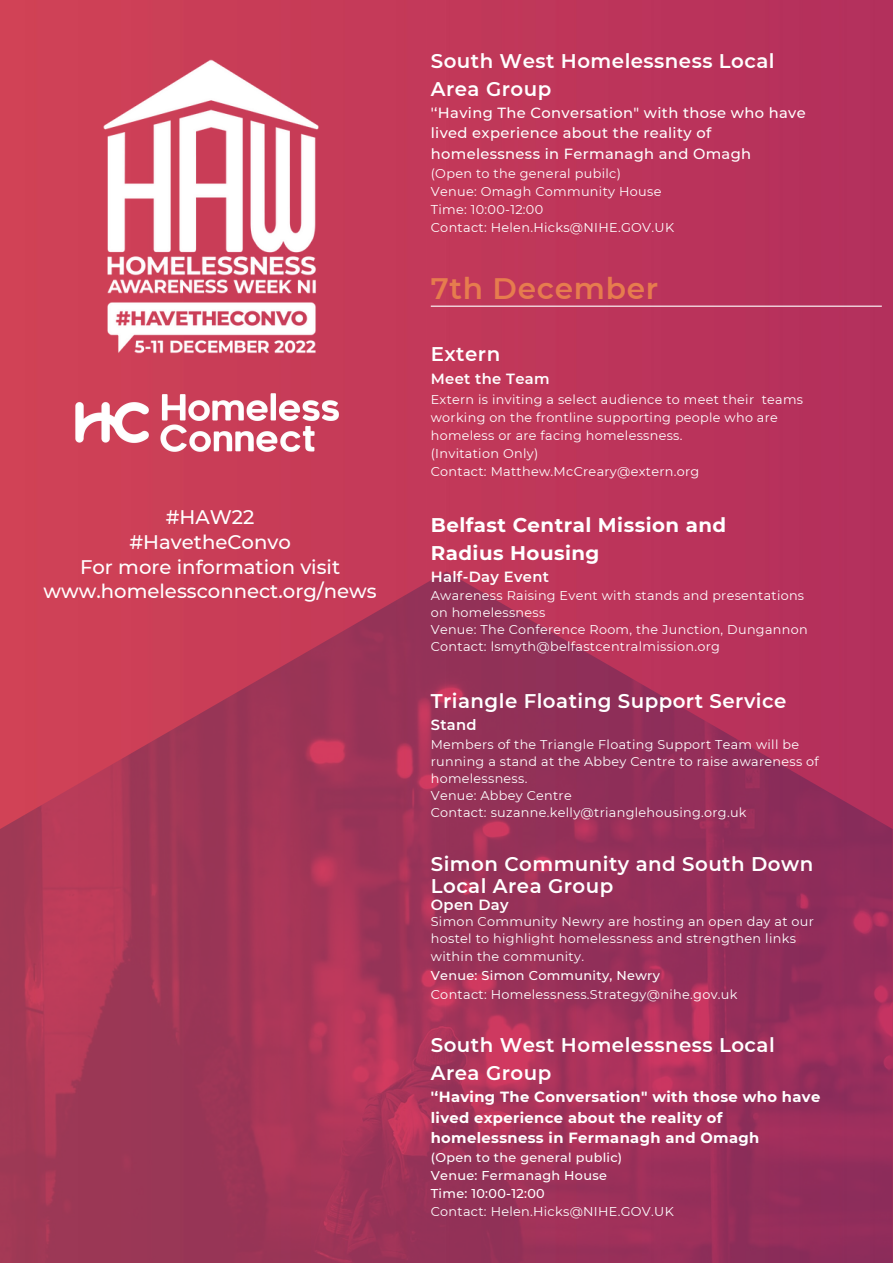
<style>
.page{position:relative;width:893px;height:1264px;background:#fff}
.page>*{position:absolute;margin:0;border:0;box-sizing:border-box;transform-origin:0 0}
.t1{font:600 29.55px "Montserrat";letter-spacing:.025em;color:#e67c4e}
.t2{font:600 19.8px/22.4px "Montserrat";letter-spacing:.025em;color:#fff}
.t3{font:700 19.8px/27.6px "Montserrat";letter-spacing:.025em;color:#fff}
.t4{font:500 19.65px/24.8px "Montserrat";color:#fff;text-align:center}
.t5{font:700 14.7px/20.1px "Montserrat";letter-spacing:.025em;color:#fff}
.t6{font:500 14.7px/20.2px "Montserrat";letter-spacing:.025em;color:#fff}
.t7{font:600 14.7px "Montserrat";letter-spacing:.025em;color:#fff}
.t8{font:12.75px/17px "Montserrat";letter-spacing:.025em;color:#fff}
.t9{font:500 12.75px/18px "Montserrat";letter-spacing:.025em;color:#fff}
</style>
<div class="page">
<img style="left:0;top:0;width:892px;height:571px">
<img style="left:0;top:571px;width:892px;height:691px">
<img style="left:37px;top:34px;width:346px;height:346px">
<img style="left:73px;top:392px;width:274px;height:61px">
<hr style="left:431px;top:305px;width:450px;height:2px;background:#fff">
<h3 class="t4" style="left:43px;top:505px;width:335px">#HAW22<br>#HavetheConvo<br>For more information visit www.homelessconnect.org/news</h3>
<h2 class="t2" style="left:431px;top:47px;width:345px;line-height:27.8px">South West Homelessness Local<br>Area Group</h2>
<p class="t6" style="left:431px;top:103px;width:376px">'‘Having The Conversation" with those who have lived experience about the reality of homelessness in Fermanagh and Omagh</p>
<p class="t8" style="left:431px;top:164px;width:245px;line-height:18.1px">(Open to the general pubilc)<br>Venue: Omagh Community House<br>Time: 10:00-12:00<br>Contact: Helen.Hicks@NIHE.GOV.UK</p>
<h1 class="t1" style="left:431px;top:270px;width:229px">7th December</h1>
<h2 class="t2" style="left:431px;top:343px;width:71px">Extern</h2>
<p class="t7" style="left:431px;top:370px;width:120px">Meet the Team</p>
<p class="t8" style="left:431px;top:390px;width:374px;line-height:18px">Extern is inviting a select audience to meet their teams working on the frontline supporting people who are homeless or are facing homelessness.<br>(Invitation Only)<br>Contact: Matthew.McCreary@extern.org</p>
<h2 class="t3" style="left:431px;top:511px;width:297px">Belfast Central Mission and<br>Radius Housing</h2>
<p class="t7" style="left:431px;top:567px;width:120px">Half-Day Event</p>
<p class="t8" style="left:431px;top:587px;width:378px">Awareness Raising Event with stands and presentations on homelessness<br>Venue: The Conference Room, the Junction, Dungannon Contact: lsmyth@belfastcentralmission.org</p>
<h2 class="t2" style="left:431px;top:690px;width:357px">Triangle Floating Support Service</h2>
<p class="t7" style="left:431px;top:716px;width:47px">Stand</p>
<p class="t8" style="left:431px;top:735px;width:389px">Members of the Triangle Floating Support Team will be running a stand at the Abbey Centre to raise awareness of homelessness.<br>Venue: Abbey Centre<br>Contact: suzanne.kelly@trianglehousing.org.uk</p>
<h2 class="t2" style="left:431px;top:852px;width:384px">Simon Community and South Down<br>Local Area Group</h2>
<p class="t7" style="left:431px;top:896px;width:79px">Open Day</p>
<p class="t8" style="left:431px;top:913px;width:384px">Simon Community Newry are hosting an open day at our hostel to highlight homelessness and strengthen links within the community.</p>
<p class="t9" style="left:431px;top:966px;width:230px">Venue: Simon Community, Newry</p>
<p class="t8" style="left:431px;top:985px;width:308px">Contact: Homelessness.Strategy@nihe.gov.uk</p>
<h2 class="t2" style="left:431px;top:1031px;width:345px;line-height:27.6px">South West Homelessness Local<br>Area Group</h2>
<p class="t5" style="left:431px;top:1087px;width:391px">'‘Having The Conversation" with those who have lived experience about the reality of homelessness in Fermanagh and Omagh</p>
<p class="t9" style="left:431px;top:1148px;width:193px">(Open to the general public)<br>Venue: Fermanagh House<br>Time: 10:00-12:00</p>
<p class="t8" style="left:431px;top:1202px;width:244px">Contact: Helen.Hicks@NIHE.GOV.UK</p>
</div>
